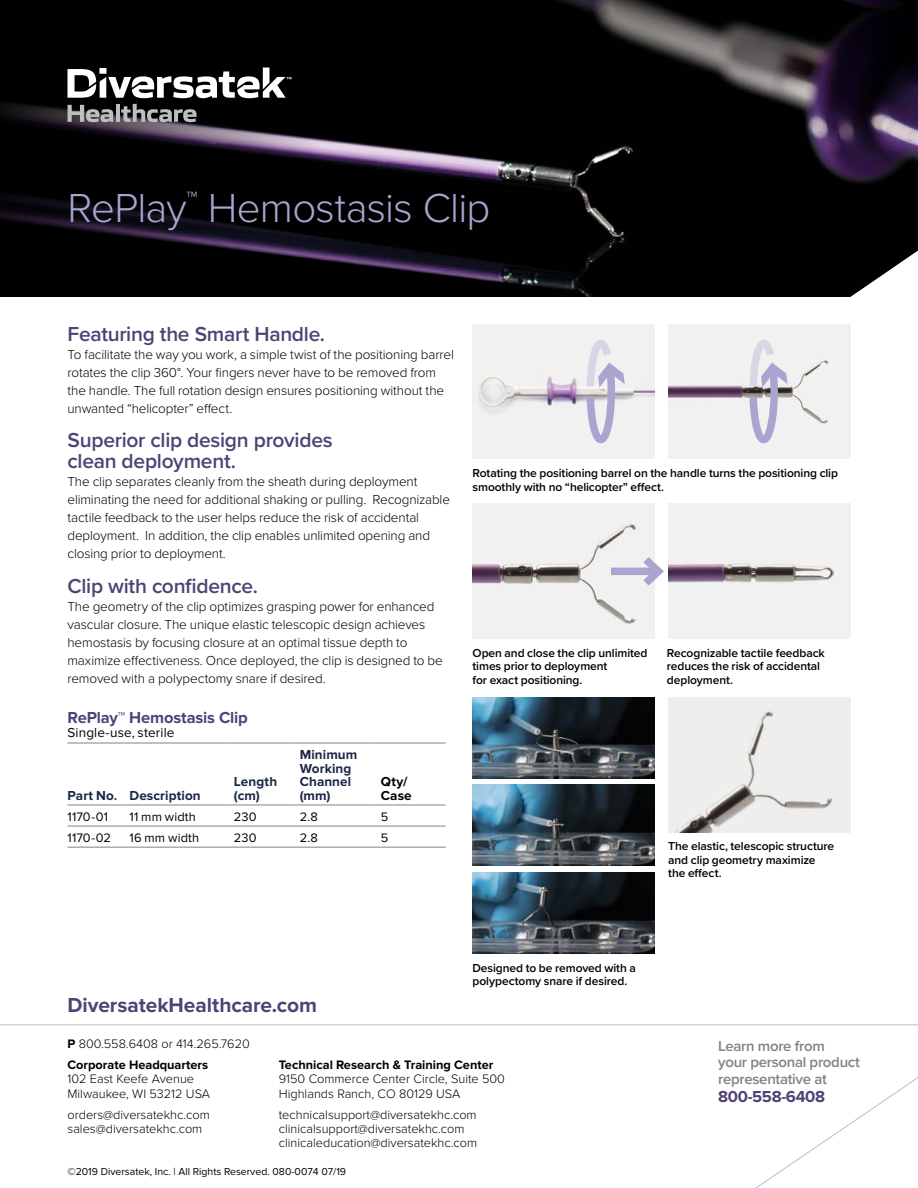
<style>
.page{position:relative;width:918px;height:1188px;background:#fff}
.page>*{position:absolute;margin:0;border:0;box-sizing:border-box;transform-origin:0 0}
.t1{font:300 42px "Proxima Nova";letter-spacing:-.02em;color:#aba4d1}
.t2{font:600 21px/21px "Proxima Nova";letter-spacing:-.015em;color:#514276}
.t3{font:700 21px "Proxima Nova";color:#514276}
.t4{font:700 16.5px "Proxima Nova";letter-spacing:-.01em;color:#514276}
.t5{font:600 15px/16.5px "Proxima Nova";letter-spacing:-.02em;color:#808285}
.t6{font:300 13.5px/18px "Proxima Nova";letter-spacing:-.01em;color:#000}
.t7{font:700 13.5px/13.5px "Proxima Nova";letter-spacing:.005em;color:#192747}
.t8{font:13.5px "Proxima Nova";letter-spacing:.01em;color:#000}
.t9{font:700 13.5px/13.5px "Proxima Nova";letter-spacing:.02em;color:#000}
.t10{font:300 12.75px/14.2px "Proxima Nova";color:#000}
.t11{font:12.75px "Proxima Nova";letter-spacing:.015em;color:#000}
.t12{font:700 12.75px "Proxima Nova";color:#000}
.t13{font:600 12px/13.5px "Proxima Nova";letter-spacing:-.005em;color:#000}
.t14{font:10.5px "Proxima Nova";color:#000}
.s1{color:#2d4671}
.s2{font-weight:700}
</style>
<div class="page">
<img style="left:0;top:0;width:918px;height:297px">
<svg style="left:849px;top:251px;width:69px;height:46px"></svg>
<svg style="left:68px;top:68px;width:223px;height:30px"></svg>
<svg style="left:68px;top:105px;width:45px;height:17px"></svg>
<hr style="left:116px;top:104px;width:4px;height:18px;background:#bcbec0">
<svg style="left:121px;top:104px;width:76px;height:18px"></svg>
<hr style="left:0;top:1025px;width:918px;height:1px;background:#bcbec0">
<svg style="left:755px;top:1077px;width:163px;height:111px"></svg>
<img style="left:668px;top:697px;width:182px;height:135px">
<hr style="left:68px;top:805px;width:56px;height:1px;background:#808285">
<hr style="left:124px;top:805px;width:104px;height:1px;background:#808285">
<hr style="left:228px;top:805px;width:66px;height:1px;background:#808285">
<hr style="left:294px;top:805px;width:81px;height:1px;background:#808285">
<hr style="left:375px;top:805px;width:71px;height:1px;background:#808285">
<hr style="left:68px;top:826px;width:56px;height:1px;background:#808285">
<hr style="left:124px;top:826px;width:104px;height:1px;background:#808285">
<hr style="left:228px;top:826px;width:66px;height:1px;background:#808285">
<hr style="left:294px;top:826px;width:81px;height:1px;background:#808285">
<hr style="left:375px;top:826px;width:71px;height:1px;background:#808285">
<hr style="left:68px;top:847px;width:56px;height:1px;background:#808285">
<hr style="left:124px;top:847px;width:104px;height:1px;background:#808285">
<hr style="left:228px;top:847px;width:66px;height:1px;background:#808285">
<hr style="left:294px;top:847px;width:81px;height:1px;background:#808285">
<hr style="left:375px;top:847px;width:71px;height:1px;background:#808285">
<hr style="left:68px;top:743px;width:56px;height:1px;background:#808285">
<hr style="left:124px;top:743px;width:104px;height:1px;background:#808285">
<hr style="left:228px;top:743px;width:66px;height:1px;background:#808285">
<hr style="left:294px;top:743px;width:81px;height:1px;background:#808285">
<hr style="left:375px;top:743px;width:71px;height:1px;background:#808285">
<img style="left:668px;top:324px;width:182px;height:135px">
<img style="left:472px;top:324px;width:183px;height:135px">
<svg style="left:587px;top:340px;width:38px;height:103px"></svg>
<svg style="left:750px;top:340px;width:38px;height:103px"></svg>
<img style="left:472px;top:504px;width:183px;height:135px">
<img style="left:668px;top:504px;width:182px;height:135px">
<div style="left:611px;top:568px;width:47px;height:7px;background:#aba4d1"></div>
<svg style="left:635px;top:549px;width:34px;height:45px"></svg>
<img style="left:472px;top:697px;width:183px;height:81px">
<img style="left:472px;top:785px;width:183px;height:81px">
<img style="left:472px;top:873px;width:183px;height:81px">
<h1 class="t1" style="left:68px;top:177px;width:424px">RePlay<sup>™</sup> Hemostasis Clip</h1>
<h2 class="t2" style="left:68px;top:323px;width:259px">Featuring the Smart Handle.</h2>
<p class="t6" style="left:68px;top:345px;width:388px">To facilitate the way you work, a simple twist of the positioning barrel rotates the clip 360°. Your fingers never have to be removed from the handle. The full rotation design ensures positioning without the unwanted “helicopter” effect.</p>
<h2 class="t2" style="left:68px;top:429px;width:267px">Superior clip design provides clean deployment.</h2>
<p class="t6" style="left:68px;top:472px;width:384px">The clip separates cleanly from the sheath during deployment eliminating the need for additional shaking or pulling. Recognizable tactile feedback to the user helps reduce the risk of accidental deployment. In addition, the clip enables unlimited opening and closing prior to deployment.</p>
<h2 class="t2" style="left:68px;top:575px;width:192px">Clip with confidence.</h2>
<p class="t6" style="left:68px;top:597px;width:377px">The geometry of the clip optimizes grasping power for enhanced vascular closure. The unique elastic telescopic design achieves hemostasis by focusing closure at an optimal tissue depth to maximize effectiveness. Once deployed, the clip is designed to be removed with a polypectomy snare if desired.</p>
<p class="t4" style="left:68px;top:708px;width:182px">RePlay™ Hemostasis Clip</p>
<p class="t8" style="left:68px;top:724px;width:109px">Single-use, sterile</p>
<p class="t7" style="left:68px;top:789px;width:135px">Part No<span class="s1">.</span> Description</p>
<p class="t7" style="left:234px;top:775px;width:45px">Length (cm)</p>
<p class="t7" style="left:300px;top:748px;width:59px">Minimum<br>Working<br>Channel (mm)</p>
<p class="t9" style="left:381px;top:775px;width:32px">Qty/<br>Case</p>
<p class="t11" style="left:68px;top:809px;width:42px">1170-01</p>
<p class="t11" style="left:130px;top:809px;width:68px">11 mm width</p>
<p class="t11" style="left:234px;top:809px;width:24px">230</p>
<p class="t11" style="left:300px;top:809px;width:20px">2.8</p>
<p class="t11" style="left:381px;top:809px;width:9px">5</p>
<p class="t11" style="left:68px;top:830px;width:45px">1170-02</p>
<p class="t11" style="left:130px;top:830px;width:71px">16 mm width</p>
<p class="t11" style="left:234px;top:830px;width:24px">230</p>
<p class="t11" style="left:300px;top:830px;width:20px">2.8</p>
<p class="t11" style="left:381px;top:830px;width:9px">5</p>
<p class="t13" style="left:472px;top:466px;width:367px">Rotating the positioning barrel on the handle turns the positioning clip smoothly with no “helicopter” effect.</p>
<p class="t13" style="left:472px;top:646px;width:177px">Open and close the clip unlimited times prior to deployment<br>for exact positioning.</p>
<p class="t13" style="left:667px;top:646px;width:160px">Recognizable tactile feedback reduces the risk of accidental deployment.</p>
<p class="t13" style="left:668px;top:839px;width:168px">The elastic, telescopic structure and clip geometry maximize the effect.</p>
<p class="t13" style="left:472px;top:961px;width:165px">Designed to be removed with a polypectomy snare if desired.</p>
<h2 class="t3" style="left:68px;top:993px;width:251px">DiversatekHealthcare.com</h2>
<p class="t10" style="left:68px;top:1033px;width:184px;line-height:20.7px"><span class="s2">P</span> 800.558.6408 or 414.265.7620<br><span class="s2">Corporate Headquarters</span></p>
<p class="t10" style="left:68px;top:1071px;width:144px">102 East Keefe Avenue<br>Milwaukee, WI 53212 USA</p>
<p class="t10" style="left:68px;top:1107px;width:144px">orders@diversatekhc.com sales@diversatekhc.com</p>
<p class="t12" style="left:279px;top:1058px;width:216px">Technical Research &amp; Training Center</p>
<p class="t10" style="left:279px;top:1071px;width:228px">9150 Commerce Center Circle, Suite 500<br>Highlands Ranch, CO 80129 USA</p>
<p class="t10" style="left:279px;top:1107px;width:200px">technicalsupport@diversatekhc.com clinicalsupport@diversatekhc.com clinicaleducation@diversatekhc.com</p>
<p class="t14" style="left:68px;top:1165px;width:280px">©2019 Diversatek, Inc. | All Rights Reserved. 080-0074 07/19</p>
<p class="t5" style="left:718px;top:1037px;width:143px">Learn more from<br>your personal product representative at</p>
<p class="t4" style="left:718px;top:1087px;width:108px">800-558-6408</p>
</div>
